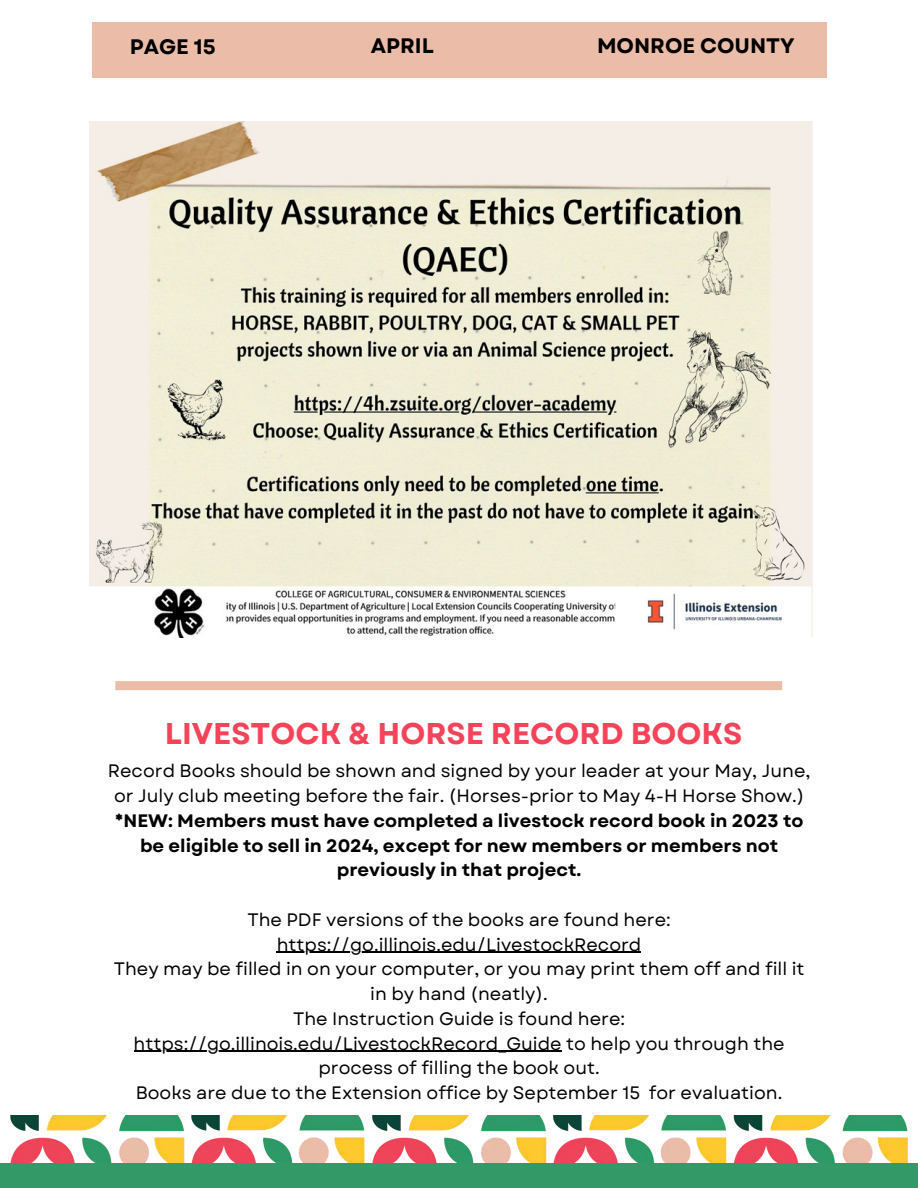
<style>
.page{position:relative;width:918px;height:1188px;background:#fff}
.page>*{position:absolute;margin:0;border:0;box-sizing:border-box;transform-origin:0 0}
.t1{font:700 30px "Garet";color:#f54359}
.t2{font:700 21px "Garet";color:#000}
.t3{font:18px/24.8px "Garet";color:#000;text-align:center}
.t4{font:700 18px/24.8px "Garet";color:#000;text-align:center}
</style>
<div class="page">
<div style="left:92px;top:23px;width:734px;height:55px;background:#ebbda9"></div>
<div style="left:0;top:1164px;width:918px;height:24px;background:#396"></div>
<img style="left:10px;top:1115px;width:898px;height:48px">
<div style="left:115px;top:681px;width:667px;height:9px;background:#ebbda9"></div>
<hr style="left:277px;top:952px;width:364px;height:1px;background:#000">
<hr style="left:134px;top:1051px;width:428px;height:1px;background:#000">
<img style="left:89px;top:122px;width:724px;height:516px">
<p class="t2" style="left:130px;top:31px;width:88px">PAGE 15</p>
<p class="t2" style="left:371px;top:31px;width:65px">APRIL</p>
<p class="t2" style="left:597px;top:31px;width:199px">MONROE COUNTY</p>
<h1 class="t1" style="left:165px;top:712px;width:579px">LIVESTOCK &amp; HORSE RECORD BOOKS</h1>
<p class="t3" style="left:108px;top:759px;width:704px">Record Books should be shown and signed by your leader at your May, June, or July club meeting before the fair. (Horses-prior to May 4-H Horse Show.)</p>
<p class="t4" style="left:115px;top:808px;width:690px">*NEW: Members must have completed a livestock record book in 2023 to be eligible to sell in 2024, except for new members or members not previously in that project.</p>
<p class="t3" style="left:114px;top:907px;width:692px">The PDF versions of the books are found here: https://go.illinois.edu/LivestockRecord<br>They may be filled in on your computer, or you may print them off and fill it in by hand (neatly).<br>The Instruction Guide is found here: https://go.illinois.edu/LivestockRecord_Guide to help you through the process of filling the book out.<br>Books are due to the Extension office by September 15 for evaluation.</p>
</div>
